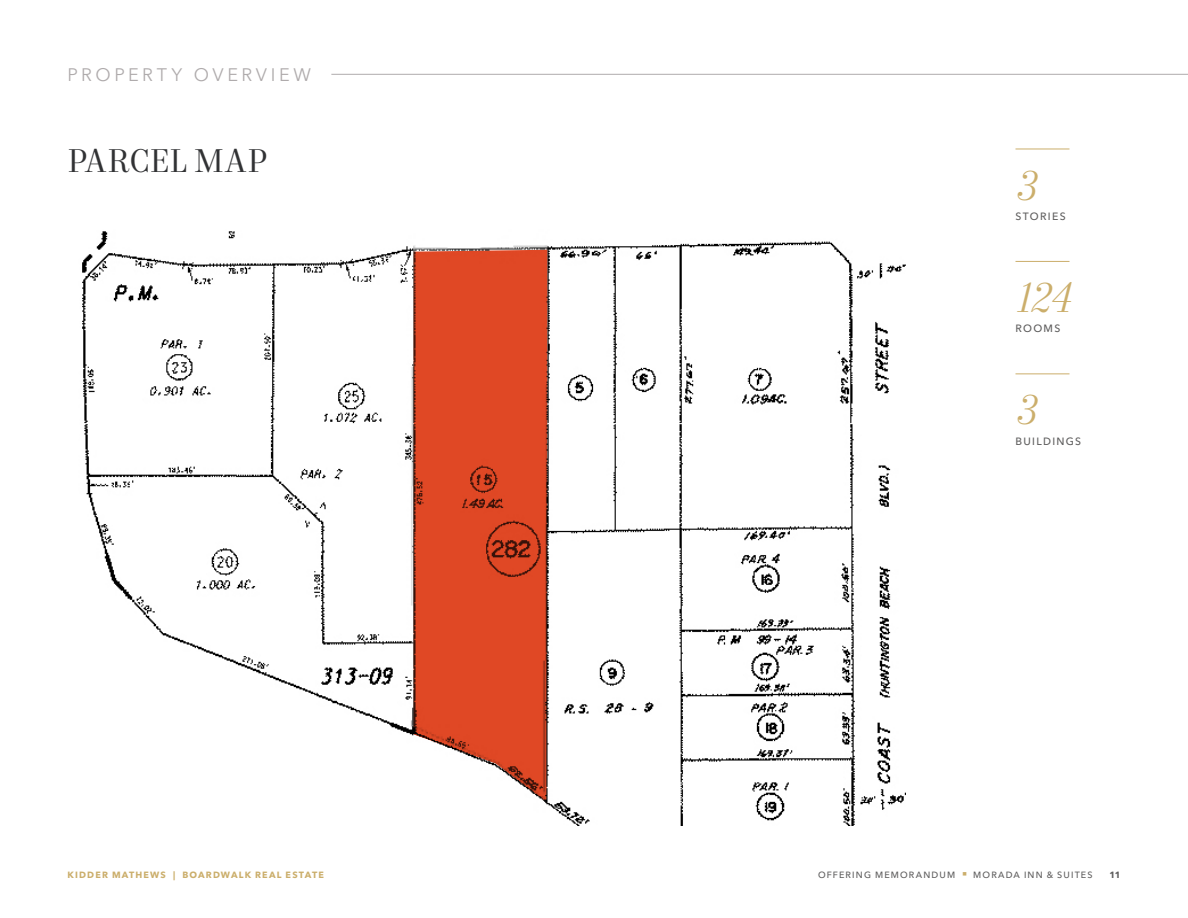
<style>
.page{position:relative;width:1188px;height:918px;background:#fff}
.page>*{position:absolute;margin:0;border:0;box-sizing:border-box;transform-origin:0 0}
.Stat_Italic_-_Gold_2023{font:italic 300 42px "Mort Modern 07";color:#cbae6b}
.Headline_-_Level_2_-_Charcoal_2023{font:33px "Mort Modern 08";letter-spacing:-.005em;color:#313234}
.Section_Identifier_-_Sterling_2023{font:18px "Avenir Next LT Pro";letter-spacing:.2em;color:#afabac}
.Stat_Label_-_Ash_2023{font:500 10.5px "Avenir Next LT Pro";letter-spacing:.125em;color:#5e5d5d}
.t1{font:500 9px "Avenir Next LT Pro";letter-spacing:.13em;color:#5e5d5d}
.t2{font:700 9px "Avenir Next LT Pro";letter-spacing:.13em;color:#cbae6b}
.t3{font:700 9px "Avenir Next LT Pro";color:#5e5d5d}
.s1{color:#cbae6b}
</style>
<div class="page">
<img style="left:82px;top:231px;width:823px;height:595px">
<svg style="left:414px;top:250px;width:134px;height:552px;background:#da5233"></svg>
<hr style="left:1016px;top:149px;width:54px;height:1px;background:#cbae6b">
<hr style="left:1016px;top:261px;width:54px;height:1px;background:#cbae6b">
<hr style="left:1016px;top:373px;width:54px;height:1px;background:#cbae6b">
<hr style="left:331px;top:74px;width:857px;height:1px;background:#afabac">
<p class="Section_Identifier_-_Sterling_2023" style="left:68px;top:64px;width:245px">PROPERTY OVERVIEW</p>
<p class="Headline_-_Level_2_-_Charcoal_2023" style="left:68px;top:141px;width:202px">PARCEL MAP</p>
<p class="Stat_Italic_-_Gold_2023" style="left:1016px;top:160px;width:23px">3</p>
<p class="Stat_Label_-_Ash_2023" style="left:1016px;top:210px;width:52px">STORIES</p>
<p class="Stat_Italic_-_Gold_2023" style="left:1016px;top:272px;width:57px">124</p>
<p class="Stat_Label_-_Ash_2023" style="left:1016px;top:322px;width:46px">ROOMS</p>
<p class="Stat_Italic_-_Gold_2023" style="left:1016px;top:385px;width:23px">3</p>
<p class="Stat_Label_-_Ash_2023" style="left:1016px;top:435px;width:67px">BUILDINGS</p>
<p class="t2" style="left:68px;top:869px;width:258px">KIDDER MATHEWS | BOARDWALK REAL ESTATE</p>
<p class="t1" style="left:818px;top:869px;width:276px">OFFERING MEMORANDUM <span class="s1">■</span> MORADA INN &amp; SUITES</p>
<p class="t3" style="left:1109px;top:869px;width:13px">11</p>
</div>
